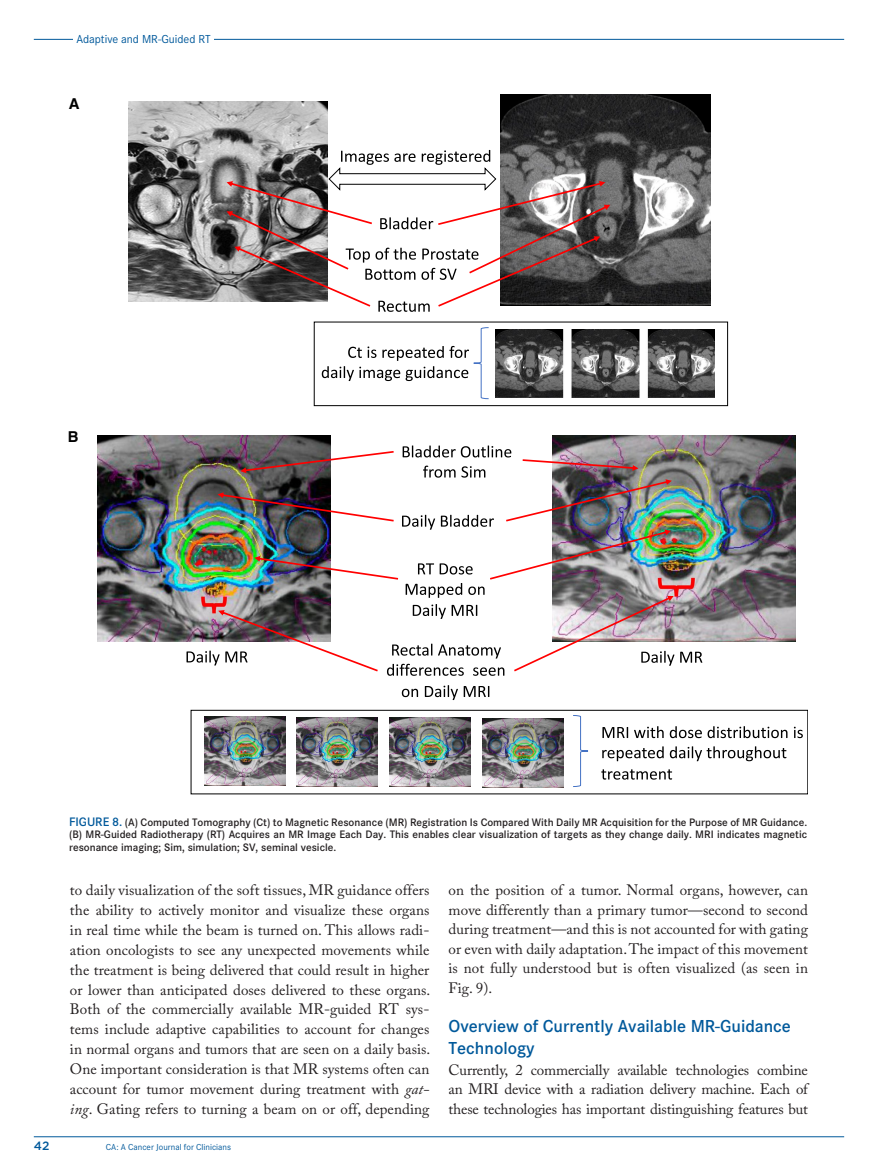
<style>
.page{position:relative;width:878px;height:1175px;background:#fff}
.page>*{position:absolute;margin:0;border:0;box-sizing:border-box;transform-origin:0 0}
.t1{font:600 18px/22.5px "Corporate S";color:#00599b}
.t2{font:15px/19.8px "Adobe Caslon Pro";letter-spacing:.005em;color:#231f20;text-align:justify}
.t3{font:700 15px "Helvetica";color:#000}
.t4{font:12px "Corporate S";color:#00599b}
.t5{font:500 12px "Gotham";color:#00599b}
.t6{font:600 11.25px/12.8px "Corporate S";color:#231f20;text-align:justify}
.t7{font:9px "Corporate S";color:#00599b}
.s1{font-size:12.75px;color:#00599b}
.s2{font-style:italic}
</style>
<div class="page">
<hr style="left:34px;top:39px;width:810px;height:1px;background:#00599b">
<div style="left:74px;top:35px;width:140px;height:8px;background:#fff"></div>
<hr style="left:34px;top:1136px;width:810px;height:1px;background:#00599b">
<img style="left:129px;top:101px;width:199px;height:200px">
<img style="left:500px;top:95px;width:210px;height:210px">
<img style="left:496px;top:329px;width:219px;height:68px">
<svg style="left:322px;top:327px;width:167px;height:72px"></svg>
<div style="left:314px;top:321px;width:414px;height:85px;border:1px solid #000"></div>
<svg style="left:402px;top:685px;width:87px;height:15px"></svg>
<img style="left:553px;top:435px;width:242px;height:206px">
<img style="left:97px;top:435px;width:234px;height:206px">
<img style="left:190px;top:709px;width:617px;height:85px">
<svg style="left:226px;top:150px;width:384px;height:162px"></svg>
<img style="left:186px;top:445px;width:516px;height:230px">
<p class="t4" style="left:76px;top:33px;width:136px">Adaptive and MR-Guided RT</p>
<p class="t3" style="left:69px;top:94px;width:12px">A</p>
<p class="t3" style="left:68px;top:428px;width:12px">B</p>
<p class="t6" style="left:69px;top:815px;width:739px"><span class="s1">FIGURE 8.</span> (A) Computed Tomography (Ct) to Magnetic Resonance (MR) Registration Is Compared With Daily MR Acquisition for the Purpose of MR Guidance. (B) MR-Guided Radiotherapy (RT) Acquires an MR Image Each Day. This enables clear visualization of targets as they change daily. MRI indicates magnetic resonance imaging; Sim, simulation; SV, seminal vesicle.</p>
<p class="t2" style="left:70px;top:880px;width:362px">to daily visualization of the soft tissues, MR guidance offers the ability to actively monitor and visualize these organs in real time while the beam is turned on. This allows radi&shy;ation oncologists to see any unexpected movements while the treatment is being delivered that could result in higher or lower than anticipated doses delivered to these organs.<br>Both of the commercially available MR-guided RT sys&shy;tems include adaptive capabilities to account for changes in normal organs and tumors that are seen on a daily basis.<br>One important consideration is that MR systems often can account for tumor movement during treatment with <span class="s2">gat&shy;ing</span>. Gating refers to turning a beam on or off, depending</p>
<p class="t2" style="left:448px;top:880px;width:361px">on the position of a tumor. Normal organs, however, can move differently than a primary tumor—second to second during treatment—and this is not accounted for with gating or even with daily adaptation. The impact of this movement is not fully understood but is often visualized (as seen in Fig. 9).</p>
<p class="t1" style="left:448px;top:1014px;width:344px">Overview of Currently Available MR-Guidance<br>Technology</p>
<p class="t2" style="left:448px;top:1059px;width:361px">Currently, 2 commercially available technologies combine an MRI device with a radiation delivery machine. Each of these technologies has important distinguishing features but</p>
<p class="t5" style="left:34px;top:1138px;width:17px">42</p>
<p class="t7" style="left:106px;top:1141px;width:127px">CA: A Cancer Journal for Clinicians</p>
</div>
